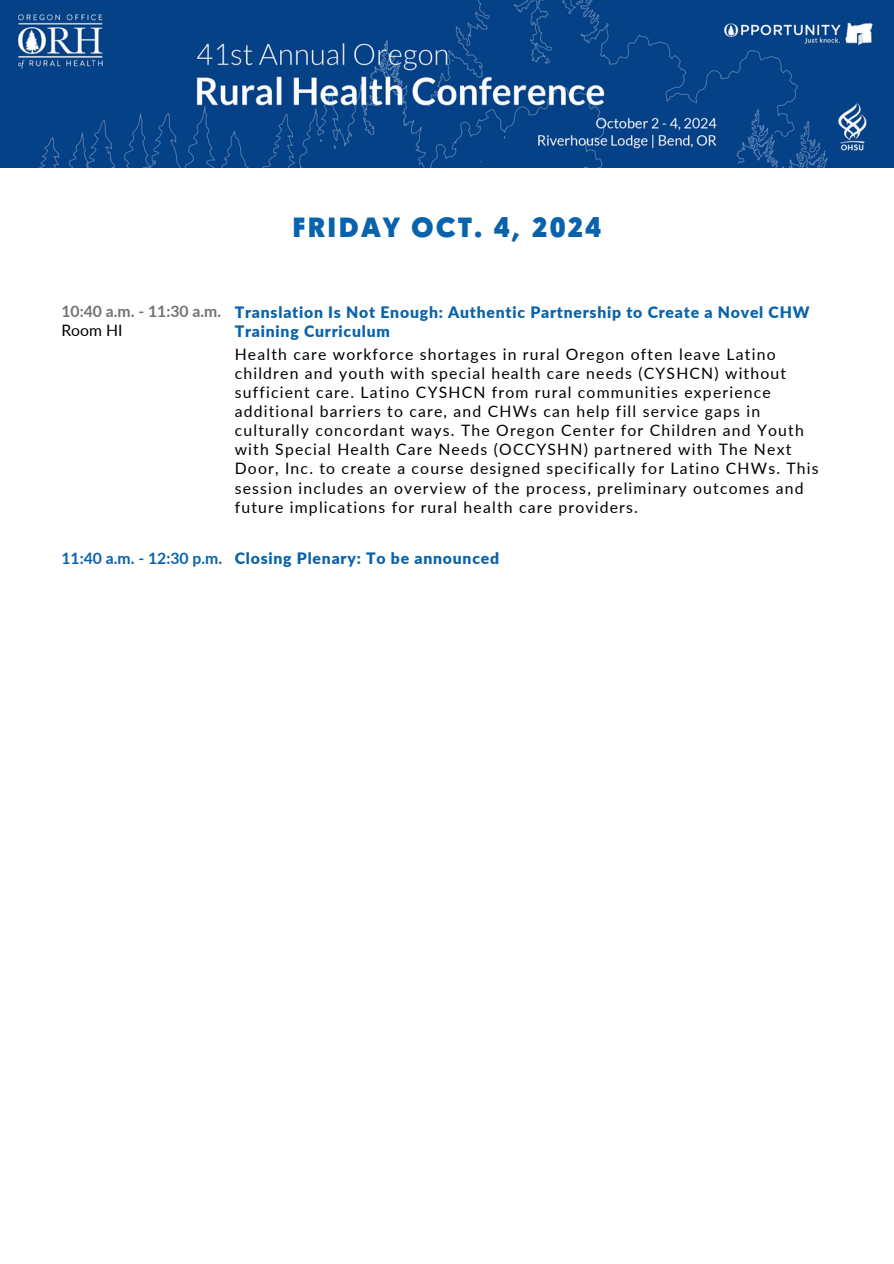
<style>
.page{position:relative;width:894px;height:1264px;background:#fff}
.page>*{position:absolute;margin:0;border:0;box-sizing:border-box;transform-origin:0 0}
.t1{font:900 27px "Century Gothic";letter-spacing:.075em;color:#0963ac}
.t2{font:15.75px/19.2px "Lato";letter-spacing:.075em;color:#000}
.t3{font:900 15.75px/19.2px "Lato";letter-spacing:.05em;color:#0963ac}
.t4{font:700 15.75px "Lato";color:#0963ac}
.t5{font:700 15.75px "Lato";color:#737373}
</style>
<div class="page">
<img style="left:0;top:0;width:893px;height:168px">
<p class="t1" style="left:292px;top:207px;width:311px">FRIDAY OCT. 4, 2024</p>
<p class="t5" style="left:61px;top:302px;width:161px">10:40 a.m. - 11:30 a.m.</p>
<p class="t3" style="left:235px;top:302px;width:576px">Translation Is Not Enough: Authentic Partnership to Create a Novel CHW<br>Training Curriculum</p>
<p class="t2" style="left:61px;top:320px;width:63px">Room HI</p>
<p class="t2" style="left:235px;top:344px;width:585px">Health care workforce shortages in rural Oregon often leave Latino children and youth with special health care needs (CYSHCN) without sufficient care. Latino CYSHCN from rural communities experience additional barriers to care, and CHWs can help fill service gaps in culturally concordant ways. The Oregon Center for Children and Youth with Special Health Care Needs (OCCYSHN) partnered with The Next Door, Inc. to create a course designed specifically for Latino CHWs. This session includes an overview of the process, preliminary outcomes and future implications for rural health care providers.</p>
<p class="t4" style="left:61px;top:548px;width:162px">11:40 a.m. - 12:30 p.m.</p>
<h2 class="t3" style="left:235px;top:548px;width:266px">Closing Plenary: To be announced</h2>
</div>
